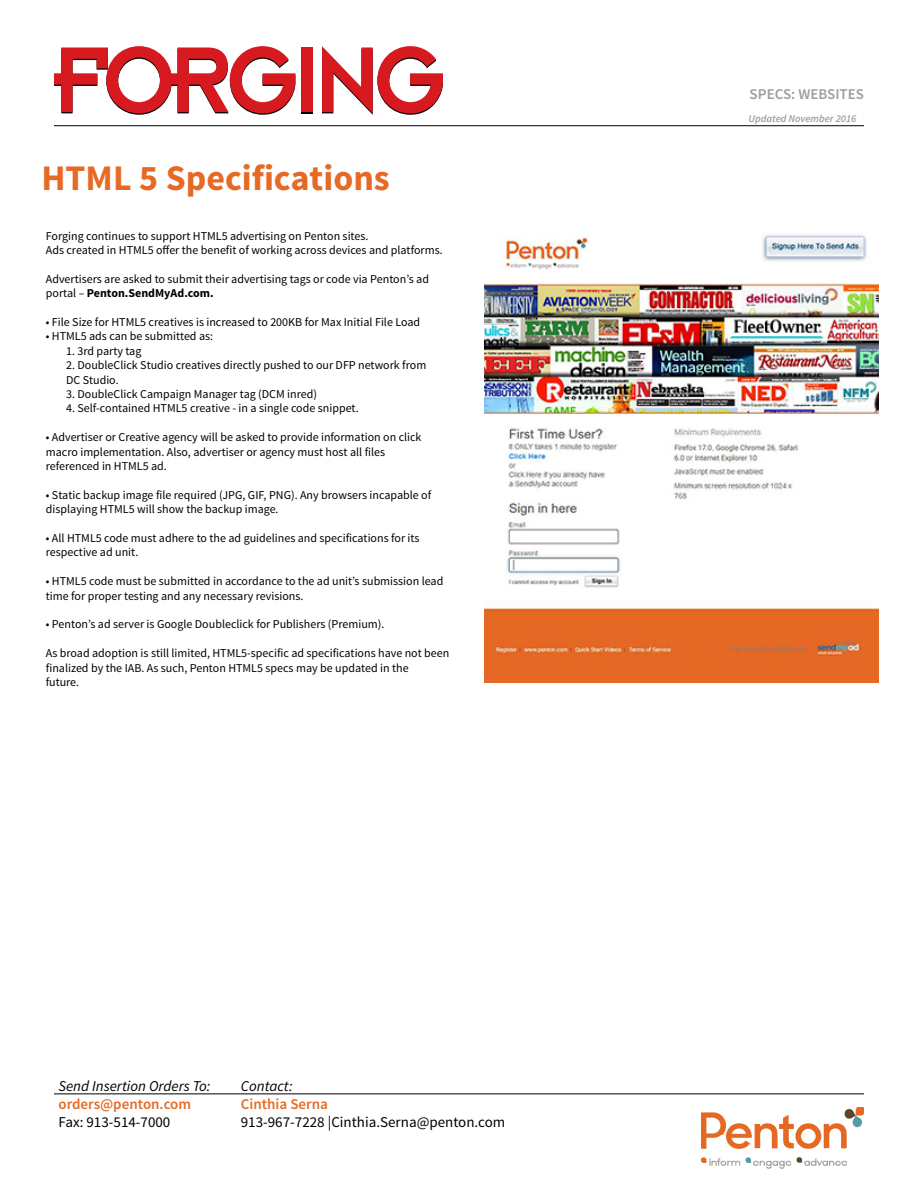
<style>
.page{position:relative;width:918px;height:1188px;background:#fff}
.page>*{position:absolute;margin:0;border:0;box-sizing:border-box;transform-origin:0 0}
.t1{font:700 36px "Source Sans Pro";color:#e66a25}
.t2{font:15px "Source Sans Pro";color:#000}
.t3{font:italic 15px "Source Sans Pro";color:#000}
.t4{font:600 15px "Source Sans Pro";color:#e66a25}
.t5{font:600 15px "Source Sans Pro";color:#a19c9b}
.t6{font:12px/14.4px "Source Sans Pro";color:#000}
.t7{font:italic 600 10.5px "Source Sans Pro";color:#a19c9b}
.s1{font-weight:700}
</style>
<div class="page">
<hr style="left:54px;top:125px;width:810px;height:1px;background:#000">
<hr style="left:54px;top:1094px;width:810px;height:1px;background:#000">
<img style="left:702px;top:1107px;width:162px;height:62px">
<div style="left:301px;top:49px;width:11px;height:64px;background:#000"></div>
<svg style="left:54px;top:46px;width:241px;height:69px"></svg>
<div style="left:301px;top:47px;width:11px;height:65px;background:#d71920"></div>
<svg style="left:322px;top:46px;width:121px;height:69px"></svg>
<img style="left:485px;top:234px;width:393px;height:449px">
<h1 class="t1" style="left:41px;top:155px;width:350px">HTML 5 Specifications</h1>
<p class="t6" style="left:46px;top:229px;width:398px">Forging continues to support HTML5 advertising on Penton sites.<br>Ads created in HTML5 offer the benefit of working across devices and platforms.</p>
<p class="t6" style="left:46px;top:272px;width:385px">Advertisers are asked to submit their advertising tags or code via Penton’s ad portal – <span class="s1">Penton.SendMyAd.com.</span></p>
<p class="t6" style="left:46px;top:315px;width:376px">• File Size for HTML5 creatives is increased to 200KB for Max Initial File Load</p>
<p class="t6" style="left:46px;top:329px;width:169px">• HTML5 ads can be submitted as:</p>
<p class="t6" style="left:66px;top:344px;width:77px">1. 3rd party tag</p>
<p class="t6" style="left:66px;top:358px;width:362px">2. DoubleClick Studio creatives directly pushed to our DFP network from<br>DC Studio.</p>
<p class="t6" style="left:66px;top:387px;width:253px">3. DoubleClick Campaign Manager tag (DCM inred)</p>
<p class="t6" style="left:66px;top:401px;width:294px">4. Self-contained HTML5 creative - in a single code snippet.</p>
<p class="t6" style="left:46px;top:430px;width:377px">• Advertiser or Creative agency will be asked to provide information on click macro implementation. Also, advertiser or agency must host all files referenced in HTML5 ad.</p>
<p class="t6" style="left:46px;top:488px;width:387px">• Static backup image file required (JPG, GIF, PNG). Any browsers incapable of displaying HTML5 will show the backup image.</p>
<p class="t6" style="left:46px;top:531px;width:375px">• All HTML5 code must adhere to the ad guidelines and specifications for its respective ad unit.</p>
<p class="t6" style="left:46px;top:574px;width:399px">• HTML5 code must be submitted in accordance to the ad unit’s submission lead time for proper testing and any necessary revisions.</p>
<p class="t6" style="left:46px;top:617px;width:340px">• Penton’s ad server is Google Doubleclick for Publishers (Premium).</p>
<p class="t6" style="left:46px;top:646px;width:405px">As broad adoption is still limited, HTML5-specific ad specifications have not been finalized by the IAB. As such, Penton HTML5 specs may be updated in the<br>future.</p>
<p class="t3" style="left:59px;top:1077px;width:153px">Send Insertion Orders To:</p>
<p class="t4" style="left:59px;top:1095px;width:134px">orders@penton.com</p>
<p class="t2" style="left:59px;top:1113px;width:113px">Fax: 913-514-7000</p>
<p class="t3" style="left:241px;top:1077px;width:53px">Contact:</p>
<p class="t4" style="left:241px;top:1095px;width:89px">Cinthia Serna</p>
<p class="t2" style="left:241px;top:1113px;width:266px">913-967-7228 |Cinthia.Serna@penton.com</p>
<p class="t5" style="left:750px;top:85px;width:116px">SPECS: WEBSITES</p>
<p class="t7" style="left:748px;top:111px;width:110px">Updated November 2016</p>
</div>
